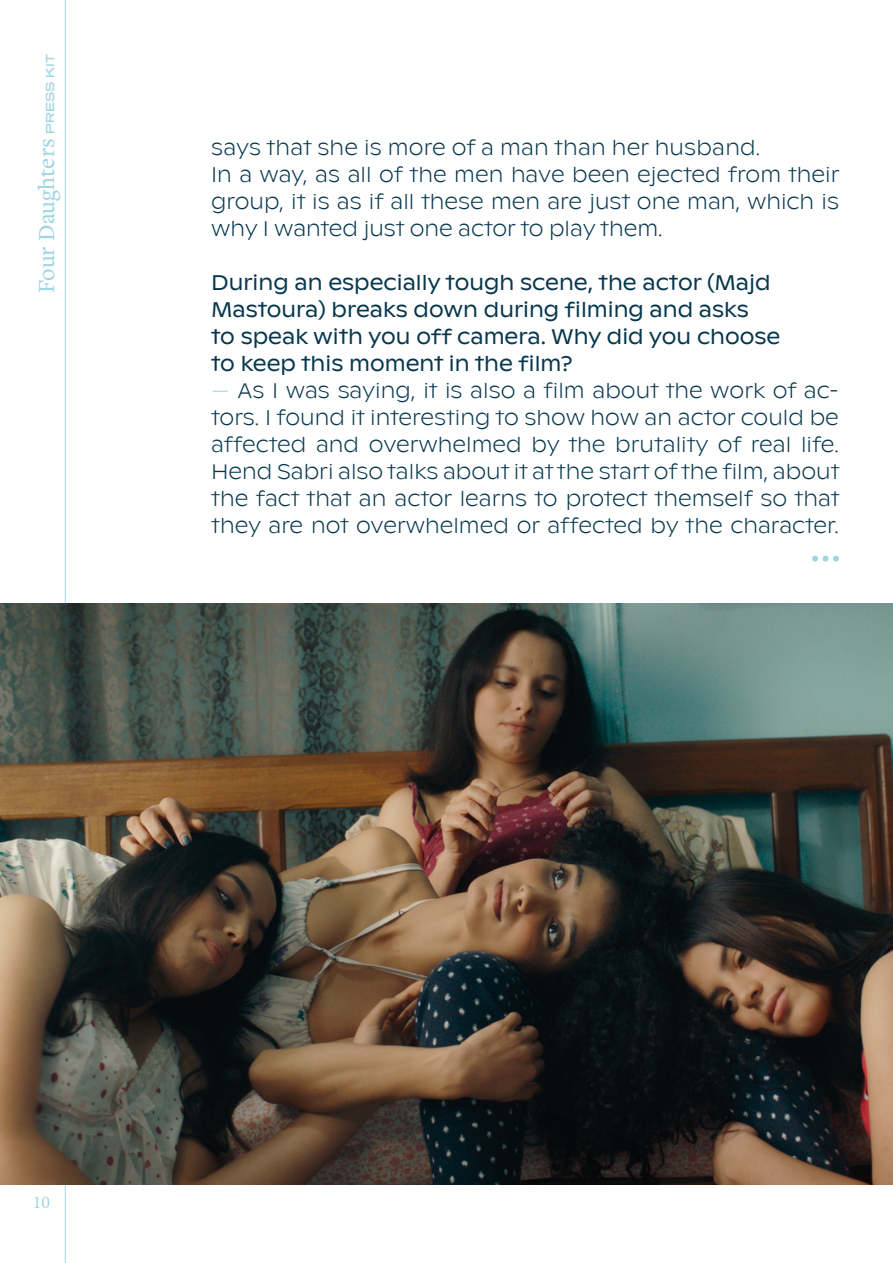
<style>
.page{position:relative;width:893px;height:1263px;background:#fff}
.page>*{position:absolute;margin:0;border:0;box-sizing:border-box;transform-origin:0 0}
.t1{font:500 24px "Freight Text Pro";color:#a1d6e4}
.t2{font:100 21px/27px "Ginto Nord";color:#07374d}
.t3{font:21px/27px "Ginto Nord";color:#07374d}
.t4{font:18px "Minion Pro";color:#a1d6e4}
.s1{font-family:"Presicav Rg";font-weight:400;font-size:12px}
.s2{color:#a1d6e4}
</style>
<div class="page">
<hr style="left:65px;top:0;width:1px;height:1263px;background:#a3d8e7">
<svg style="left:812px;top:556px;width:27px;height:6px"></svg>
<img style="left:0;top:603px;width:893px;height:581px">
<p class="t1" style="left:30px;top:293px;width:240px;rotate:-90deg">Four Daughters <span class="s1">PRESS KIT</span></p>
<p class="t2" style="left:211px;top:132px;width:630px">says that she is more of a man than her husband.<br>In a way, as all of the men have been ejected from their group, it is as if all these men are just one man, which is why I wanted just one actor to play them.</p>
<p class="t3" style="left:211px;top:268px;width:571px">During an especially tough scene, the actor (Majd Mastoura) breaks down during filming and asks<br>to speak with you off camera. Why did you choose to keep this moment in the film?</p>
<p class="t2" style="left:211px;top:376px;width:630px;text-align:justify"><span class="s2">—</span> As I was saying, it is also a film about the work of ac&shy;tors. I found it interesting to show how an actor could be affected and overwhelmed by the brutality of real life.<br>Hend Sabri also talks about it at the start of the film, about the fact that an actor learns to protect themself so that they are not overwhelmed or affected by the character.</p>
<p class="t4" style="left:33px;top:1190px;width:19px">10</p>
</div>
